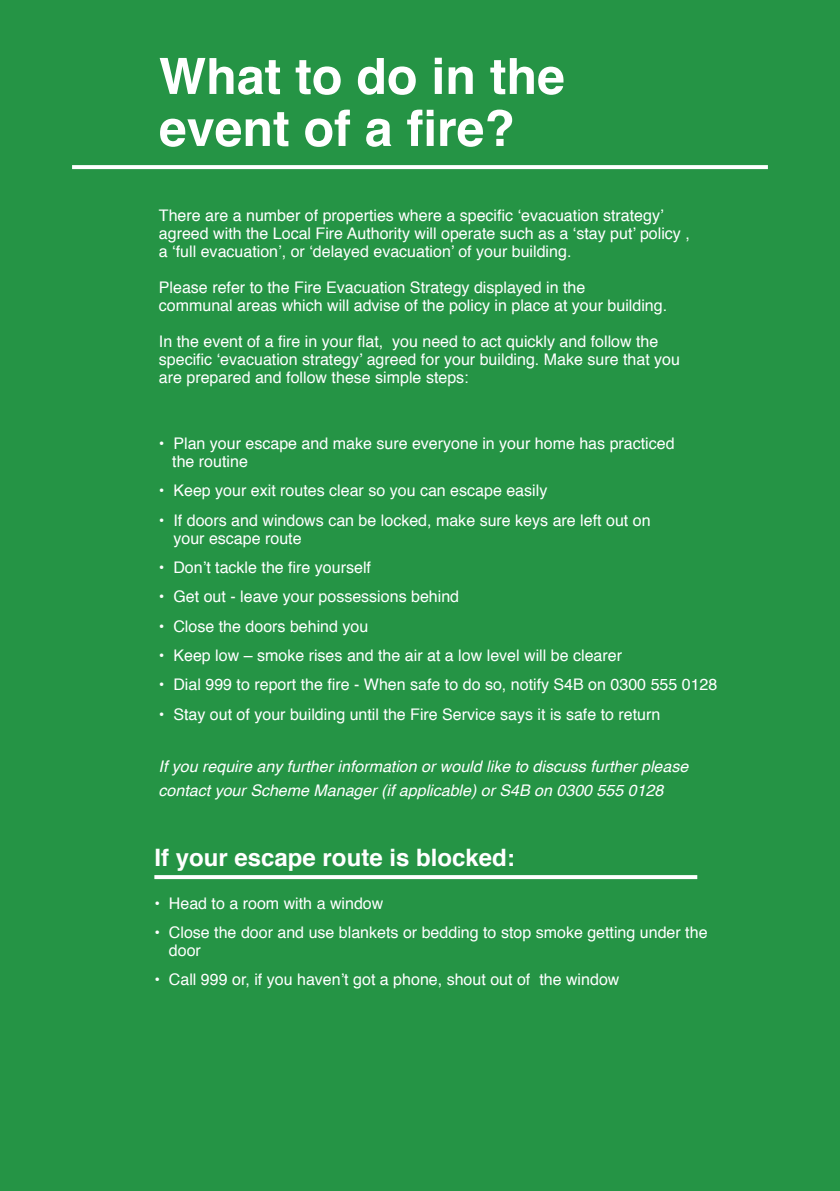
<style>
.page{position:relative;width:840px;height:1191px;background:#fff}
.page>*{position:absolute;margin:0;border:0;box-sizing:border-box;transform-origin:0 0}
.t1{font:700 50px/52px "Helvetica";color:#fff}
.t2{font:700 24px "Helvetica";color:#fff}
.t3{font:16px/18px "Helvetica";color:#fff}
.t4{font:italic 16px/24px "Helvetica";color:#fff}
</style>
<div class="page">
<div style="left:0;top:0;width:839px;height:1191px;background:#259445"></div>
<svg style="left:72px;top:165px;width:695px;height:4px;background:#f9fcfa"></svg>
<svg style="left:154px;top:875px;width:543px;height:4px;background:#f9fcfa"></svg>
<h1 class="t1" style="left:159px;top:51px;width:407px">What to do in the event of a fire?</h1>
<p class="t3" style="left:159px;top:207px;width:532px">There are a number of properties where a specific ‘evacuation strategy’ agreed with the Local Fire Authority will operate such as a ‘stay put’ policy , a ‘full evacuation’, or ‘delayed evacuation’ of your building.</p>
<p class="t3" style="left:159px;top:279px;width:509px">Please refer to the Fire Evacuation Strategy displayed in the<br>communal areas which will advise of the policy in place at your building.</p>
<p class="t3" style="left:159px;top:333px;width:522px">In the event of a fire in your flat, you need to act quickly and follow the specific ‘evacuation strategy’ agreed for your building. Make sure that you are prepared and follow these simple steps:</p>
<p class="t3" style="left:172px;top:435px;width:503px;text-indent:-13px">• Plan your escape and make sure everyone in your home has practiced the routine</p>
<p class="t3" style="left:159px;top:482px;width:389px">• Keep your exit routes clear so you can escape easily</p>
<p class="t3" style="left:173px;top:511px;width:478px;text-indent:-14px">• If doors and windows can be locked, make sure keys are left out on your escape route</p>
<p class="t3" style="left:159px;top:559px;width:213px">• Don’t tackle the fire yourself</p>
<p class="t3" style="left:159px;top:588px;width:301px">• Get out - leave your possessions behind</p>
<p class="t3" style="left:159px;top:617px;width:211px">• Close the doors behind you</p>
<p class="t3" style="left:159px;top:647px;width:464px">• Keep low – smoke rises and the air at a low level will be clearer</p>
<p class="t3" style="left:159px;top:676px;width:559px">• Dial 999 to report the fire - When safe to do so, notify S4B on 0300 555 0128</p>
<p class="t3" style="left:159px;top:705px;width:502px">• Stay out of your building until the Fire Service says it is safe to return</p>
<p class="t4" style="left:158px;top:754px;width:531px">If you require any further information or would like to discuss further please contact your Scheme Manager (if applicable) or S4B on 0300 555 0128</p>
<h2 class="t2" style="left:154px;top:837px;width:362px">If your escape route is blocked:</h2>
<p class="t3" style="left:154px;top:894px;width:230px">• Head to a room with a window</p>
<p class="t3" style="left:169px;top:923px;width:540px;text-indent:-14px">• Close the door and use blankets or bedding to stop smoke getting under the door</p>
<p class="t3" style="left:154px;top:971px;width:466px">• Call 999 or, if you haven’t got a phone, shout out of the window</p>
</div>
